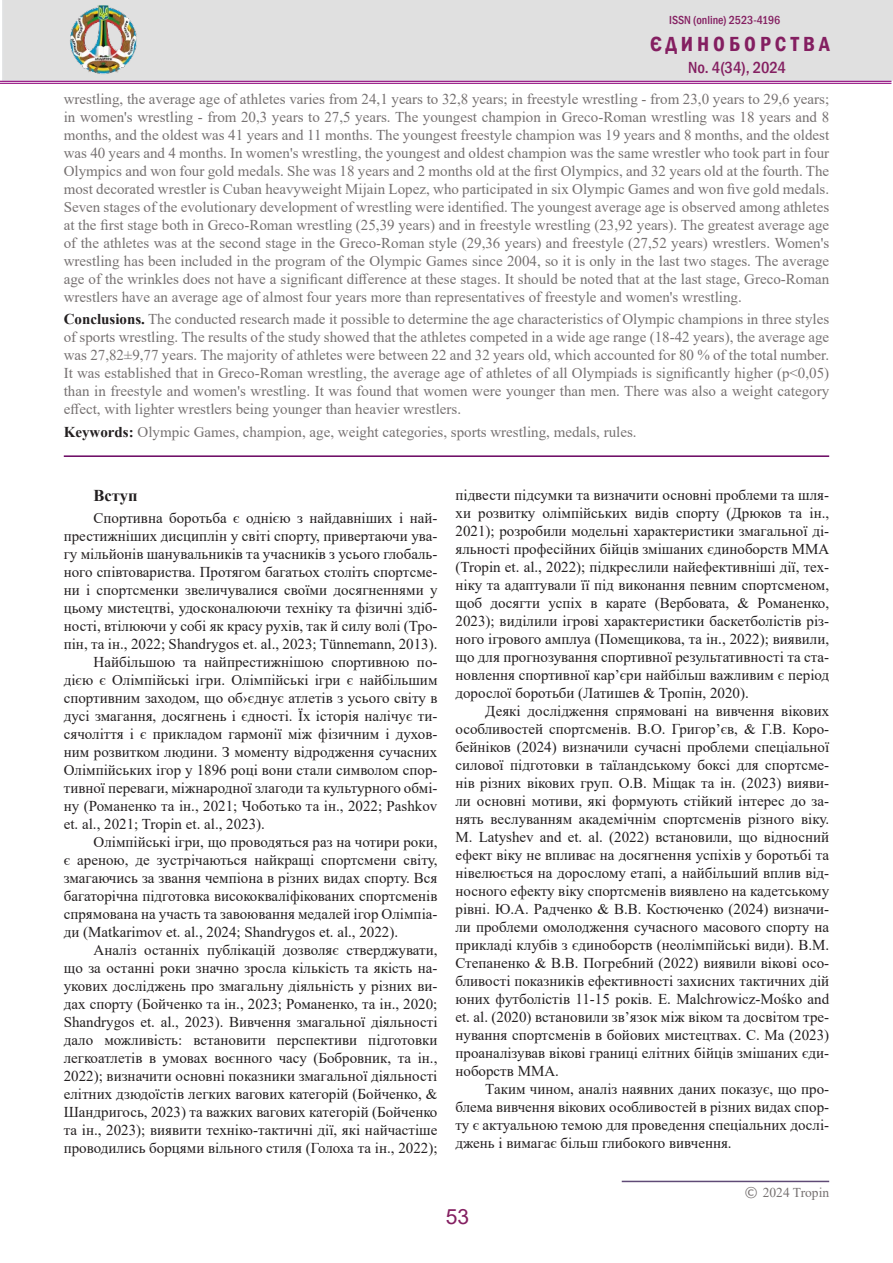
<style>
.page{position:relative;width:893px;height:1263px;background:#fff}
.page>*{position:absolute;margin:0;border:0;box-sizing:border-box;transform-origin:0 0}
.t1{font:600 condensed 21px "Franklin Gothic";letter-spacing:.19em;color:#841f61}
.t2{font:21px "Arial";color:#841f61}
.t3{font:500 condensed 16.5px "Franklin Gothic";color:#841f61}
.t4{font:700 16.5px "Times New Roman";color:#231f20}
.t5{font:15px/18px "Times New Roman";color:#231f20;text-align:justify}
.Обычный{font:15px/18px "Times New Roman";color:#767171;text-align:justify}
.Обычный-2{font:13.5px "Times New Roman";color:#767171}
.t6{font:500 condensed 12px "Franklin Gothic";color:#841f61}
.s1{font-weight:700;color:#231f20}
.s2{font-family:"Verdana"}
</style>
<div class="page">
<div style="left:2px;top:0;width:891px;height:81px;background:#e0e0e0"></div>
<hr style="left:0;top:81px;width:891px;height:1px;background:#9c248b">
<hr style="left:0;top:83px;width:891px;height:1px;background:#9c248b">
<img style="left:64px;top:5px;width:77px;height:72px">
<hr style="left:622px;top:1181px;width:207px;height:1px;background:#5f4a76">
<hr style="left:64px;top:455px;width:765px;height:2px;background:#690560">
<p class="t6" style="left:669px;top:12px;width:113px">ISSN (online) 2523-4196</p>
<p class="t3" style="left:688px;top:56px;width:99px">No. 4(34), 2024</p>
<p class="Обычный" style="left:64px;top:89px;width:767px">wrestling, the average age of athletes varies from 24,1 years to 32,8 years; in freestyle wrestling - from 23,0 years to 29,6 years; in women's wrestling - from 20,3 years to 27,5 years. The youngest champion in Greco-Roman wrestling was 18 years and 8 months, and the oldest was 41 years and 11 months. The youngest freestyle champion was 19 years and 8 months, and the oldest was 40 years and 4 months. In women's wrestling, the youngest and oldest champion was the same wrestler who took part in four Olympics and won four gold medals. She was 18 years and 2 months old at the first Olympics, and 32 years old at the fourth. The most decorated wrestler is Cuban heavyweight Mijain Lopez, who participated in six Olympic Games and won five gold medals.<br>Seven stages of the evolutionary development of wrestling were identified. The youngest average age is observed among athletes at the first stage both in Greco-Roman wrestling (25,39 years) and in freestyle wrestling (23,92 years). The greatest average age of the athletes was at the second stage in the Greco-Roman style (29,36 years) and freestyle (27,52 years) wrestlers. Women's wrestling has been included in the program of the Olympic Games since 2004, so it is only in the last two stages. The average age of the wrinkles does not have a significant difference at these stages. It should be noted that at the last stage, Greco-Roman wrestlers have an average age of almost four years more than representatives of freestyle and women's wrestling.</p>
<p class="Обычный" style="left:64px;top:310px;width:767px"><span class="s1">Conclusions.</span> The conducted research made it possible to determine the age characteristics of Olympic champions in three styles of sports wrestling. The results of the study showed that the athletes competed in a wide age range (18-42 years), the average age was 27,82±9,77 years. The majority of athletes were between 22 and 32 years old, which accounted for 80 % of the total number.<br>It was established that in Greco-Roman wrestling, the average age of athletes of all Olympiads is significantly higher (p&lt;0,05) than in freestyle and women's wrestling. It was found that women were younger than men. There was also a weight category effect, with lighter wrestlers being younger than heavier wrestlers.</p>
<p class="Обычный" style="left:64px;top:422px;width:574px"><span class="s1">Keywords:</span> Olympic Games, champion, age, weight categories, sports wrestling, medals, rules.</p>
<h1 class="t1" style="left:650px;top:30px;width:181px">ЄДИНОБОРСТВА</h1>
<p class="t4" style="left:94px;top:483px;width:45px">Вступ</p>
<p class="t5" style="left:64px;top:508px;width:375px;text-indent:30px">Спортивна боротьба є однією з найдавніших і най&shy;престижніших дисциплін у світі спорту, привертаючи ува&shy;гу мільйонів шанувальників та учасників з усього глобаль&shy;ного співтовариства. Протягом багатьох століть спортсме&shy;ни і спортсменки звеличувалися своїми досягненнями у цьому мистецтві, удосконалюючи техніку та фізичні здіб&shy;ності, втілюючи у собі як красу рухів, так й силу волі (Тро&shy;пін, та ін., 2022; Shandrygos et. al., 2023; Tünnemann, 2013).</p>
<p class="t5" style="left:64px;top:652px;width:375px;text-indent:30px">Найбільшою та найпрестижнішою спортивною по&shy;дією є Олімпійські ігри. Олімпійські ігри є найбільшим спортивним заходом, що об›єднує атлетів з усього світу в дусі змагання, досягнень і єдності. Їх історія налічує ти&shy;сячоліття і є прикладом гармонії між фізичним і духов&shy;ним розвитком людини. З моменту відродження сучасних Олімпійських ігор у 1896 році вони стали символом спор&shy;тивної переваги, міжнародної злагоди та культурного обмі&shy;ну (Романенко та ін., 2021; Чоботько та ін., 2022; Pashkov et. al., 2021; Tropin et. al., 2023).</p>
<p class="t5" style="left:64px;top:832px;width:375px;text-indent:30px">Олімпійські ігри, що проводяться раз на чотири роки, є ареною, де зустрічаються найкращі спортсмени світу, змагаючись за звання чемпіона в різних видах спорту. Вся багаторічна підготовка висококваліфікованих спортсменів спрямована на участь та завоювання медалей ігор Олімпіа&shy;ди (Matkarimov et. al., 2024; Shandrygos et. al., 2022).</p>
<p class="t5" style="left:64px;top:940px;width:375px;text-indent:30px">Аналіз останніх публікацій дозволяє стверджувати, що за останні роки значно зросла кількість та якість на&shy;укових досліджень про змагальну діяльність у різних ви&shy;дах спорту (Бойченко та ін., 2023; Романенко, та ін., 2020; Shandrygos et. al., 2023). Вивчення змагальної діяльності дало можливість: встановити перспективи підготовки легкоатлетів в умовах воєнного часу (Бобровник, та ін., 2022); визначити основні показники змагальної діяльності елітних дзюдоїстів легких вагових категорій (Бойченко, &amp; Шандригось, 2023) та важких вагових категорій (Бойченко та ін., 2023); виявити техніко-тактичні дії, які найчастіше проводились борцями вільного стиля (Голоха та ін., 2022);</p>
<p class="t5" style="left:455px;top:485px;width:375px">підвести підсумки та визначити основні проблеми та шля&shy;хи розвитку олімпійських видів спорту (Дрюков та ін., 2021); розробили модельні характеристики змагальної ді&shy;яльності професійних бійців змішаних єдиноборств ММА (Tropin et. al., 2022); підкреслили найефективніші дії, тех&shy;ніку та адаптували її під виконання певним спортсменом, щоб досягти успіх в карате (Вербовата, &amp; Романенко, 2023); виділили ігрові характеристики баскетболістів різ&shy;ного ігрового амплуа (Помещикова, та ін., 2022); виявили, що для прогнозування спортивної результативності та ста&shy;новлення спортивної кар’єри найбільш важливим є період дорослої боротьби (Латишев &amp; Тропін, 2020).</p>
<p class="t5" style="left:455px;top:701px;width:375px;text-indent:30px">Деякі дослідження спрямовані на вивчення вікових особливостей спортсменів. В.О. Григор’єв, &amp; Г.В. Коро&shy;бейніков (2024) визначили сучасні проблеми спеціальної силової підготовки в таїландському боксі для спортсме&shy;нів різних вікових груп. О.В. Міщак та ін. (2023) вияви&shy;ли основні мотиви, які формують стійкий інтерес до за&shy;нять веслуванням академічнім спортсменів різного віку.<br>М. Latyshev and et. al. (2022) встановили, що відносний ефект віку не впливає на досягнення успіхів у боротьбі та нівелюється на дорослому етапі, а найбільший вплив від&shy;носного ефекту віку спортсменів виявлено на кадетському рівні. Ю.А. Радченко &amp; В.В. Костюченко (2024) визначи&shy;ли проблеми омолодження сучасного масового спорту на прикладі клубів з єдиноборств (неолімпійські види). В.М.<br>Степаненко &amp; В.В. Погребний (2022) виявили вікові осо&shy;бливості показників ефективності захисних тактичних дій юних футболістів 11-15 років. Е. Malchrowicz-Mośko and et. al. (2020) встановили зв’язок між віком та досвітом тре&shy;нування спортсменів в бойових мистецтвах. С. Ma (2023) проаналізував вікові границі елітних бійців змішаних єди&shy;ноборств ММА.</p>
<p class="t5" style="left:455px;top:1079px;width:375px;text-indent:30px">Таким чином, аналіз наявних даних показує, що про&shy;блема вивчення вікових особливостей в різних видах спор&shy;ту є актуальною темою для проведення спеціальних дослі&shy;джень і вимагає більш глибокого вивчення.</p>
<p class="Обычный-2" style="left:744px;top:1183px;width:86px"><span class="s2">©</span> 2024 Tropin</p>
<h1 class="t2" style="left:446px;top:1202px;width:25px">53</h1>
</div>
